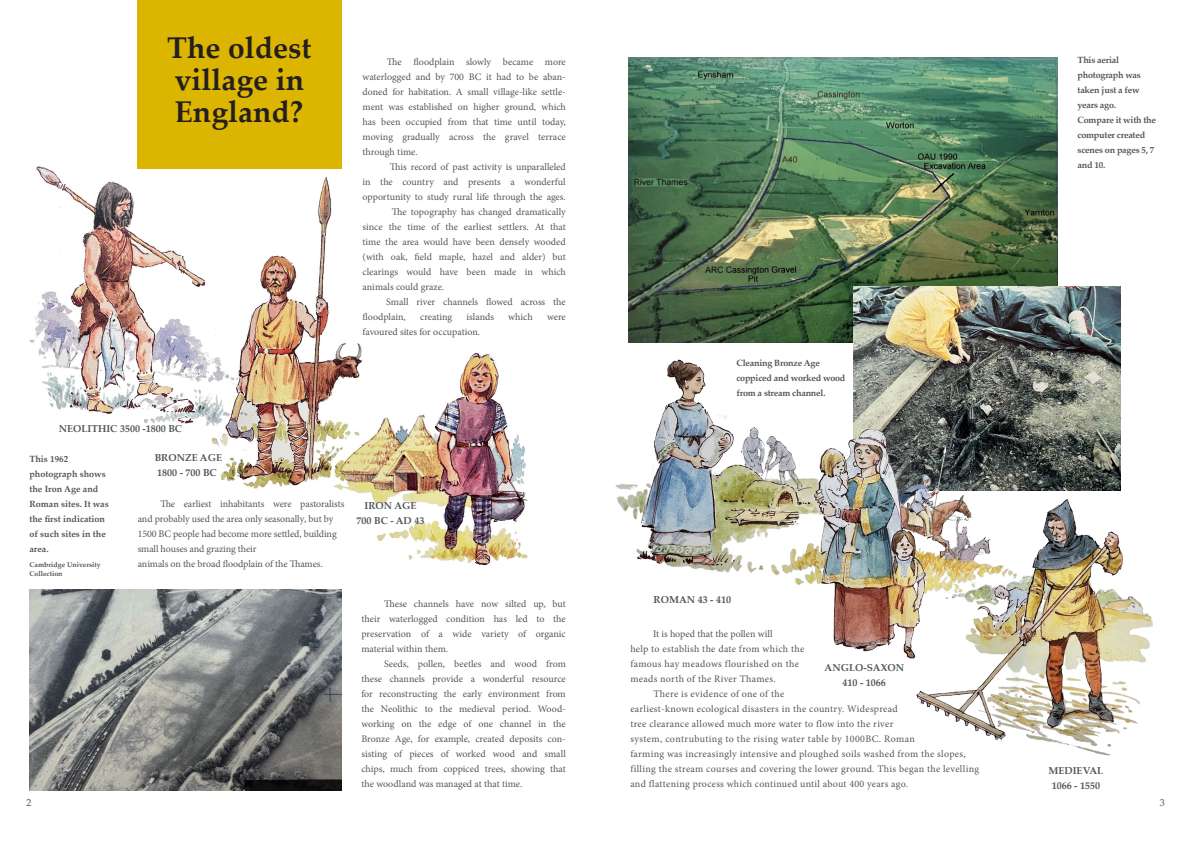
<style>
.page{position:relative;width:1191px;height:842px;background:#fff}
.page>*{position:absolute;margin:0;border:0;box-sizing:border-box;transform-origin:0 0}
.t1{font:700 30px "Palatino Linotype";color:#231f20}
.t2{font:10px/15px "Minion Pro";color:#545557;text-align:justify}
.t3{font:10px "Minion Pro";letter-spacing:.025em;color:#545557}
.t4{font:10px "Minion Pro";letter-spacing:.03em;color:#545557}
.t5{font:700 10px "Palatino Linotype";color:#545557}
.t6{font:10px "Minion Pro";letter-spacing:.04em;color:#545557}
.t7{font:10px "Palatino Linotype";color:#545557}
.t8{font:700 9px "Palatino Linotype";letter-spacing:-.025em;color:#545557}
.t9{font:700 9px "Palatino Linotype";color:#545557}
.t10{font:700 7px "Palatino Linotype";color:#545557}
</style>
<div class="page">
<img style="left:629px;top:58px;width:428px;height:159px">
<img style="left:615px;top:217px;width:538px;height:539px">
<img style="left:30px;top:148px;width:509px;height:442px">
<div style="left:137px;top:0;width:204px;height:169px;background:#dbb500"></div>
<img style="left:30px;top:590px;width:312px;height:200px">
<p class="t1" style="left:167px;top:26px;width:146px">The oldest</p>
<p class="t1" style="left:175px;top:58px;width:131px">village in</p>
<p class="t1" style="left:175px;top:90px;width:130px">England?</p>
<p class="t2" style="left:387px;top:54px;width:180px">The floodplain slowly became more</p>
<p class="t2" style="left:362px;top:69px;width:205px">waterlogged and by 700 BC it had to be aban&shy;doned for habitation. A small village-like settle&shy;ment was established on higher ground, which has been occupied from that time until today,</p>
<p class="t2" style="left:362px;top:129px;width:205px">moving gradually across the gravel terrace</p>
<p class="t2" style="left:362px;top:144px;width:57px">through time.</p>
<p class="t2" style="left:390px;top:159px;width:177px">This record of past activity is unparalleled</p>
<p class="t2" style="left:362px;top:174px;width:205px">in the country and presents a wonderful</p>
<p class="t2" style="left:362px;top:189px;width:205px">opportunity to study rural life through the ages.</p>
<p class="t2" style="left:392px;top:204px;width:176px">The topography has changed dramatically</p>
<p class="t2" style="left:362px;top:219px;width:205px">since the time of the earliest settlers. At that</p>
<p class="t2" style="left:362px;top:234px;width:205px">time the area would have been densely wooded</p>
<p class="t2" style="left:362px;top:249px;width:205px">(with oak, field maple, hazel and alder) but</p>
<p class="t2" style="left:362px;top:264px;width:205px">clearings would have been made in which</p>
<p class="t2" style="left:362px;top:279px;width:83px">animals could graze.</p>
<p class="t2" style="left:386px;top:294px;width:181px">Small river channels flowed across the</p>
<p class="t2" style="left:362px;top:309px;width:45px">floodplain,</p>
<p class="t2" style="left:420px;top:309px;width:34px">creating</p>
<p class="t2" style="left:466px;top:309px;width:29px">islands</p>
<p class="t2" style="left:508px;top:309px;width:26px">which</p>
<p class="t2" style="left:547px;top:309px;width:20px">were</p>
<p class="t2" style="left:362px;top:324px;width:119px">favoured sites for occupation.</p>
<p class="t5" style="left:59px;top:422px;width:125px">NEOLITHIC 3500 -1800 BC</p>
<p class="t5" style="left:155px;top:451px;width:69px">BRONZE AGE</p>
<p class="t5" style="left:157px;top:466px;width:61px">1800 - 700 BC</p>
<p class="t9" style="left:29px;top:452px;width:40px">This 1962</p>
<p class="t9" style="left:29px;top:467px;width:78px">photograph shows</p>
<p class="t9" style="left:29px;top:482px;width:70px">the Iron Age and</p>
<p class="t9" style="left:29px;top:497px;width:81px">Roman sites. It was</p>
<p class="t9" style="left:29px;top:512px;width:77px">the first indication</p>
<p class="t9" style="left:29px;top:527px;width:78px">of such sites in the</p>
<p class="t8" style="left:29px;top:542px;width:21px">area.</p>
<p class="t10" style="left:29px;top:559px;width:73px">Cambridge University</p>
<p class="t10" style="left:29px;top:568px;width:35px">Collection</p>
<p class="t2" style="left:160px;top:496px;width:185px">The earliest inhabitants were pastoralists</p>
<p class="t2" style="left:138px;top:511px;width:200px;text-align:left">and probably used the area only seasonally, but by<br>1500 BC people had become more settled, building small houses and grazing their</p>
<p class="t2" style="left:138px;top:556px;width:186px">animals on the broad floodplain of the Thames.</p>
<p class="t7" style="left:27px;top:796px;width:6px">2</p>
<p class="t5" style="left:364px;top:499px;width:53px">IRON AGE</p>
<p class="t5" style="left:356px;top:514px;width:69px">700 BC - AD 43</p>
<p class="t2" style="left:384px;top:596px;width:183px">These channels have now silted up, but</p>
<p class="t2" style="left:361px;top:611px;width:206px">their waterlogged condition has led to the</p>
<p class="t2" style="left:361px;top:626px;width:206px">preservation of a wide variety of organic</p>
<p class="t2" style="left:361px;top:641px;width:88px">material within them.</p>
<p class="t2" style="left:384px;top:656px;width:183px">Seeds, pollen, beetles and wood from</p>
<p class="t2" style="left:361px;top:671px;width:206px">these channels provide a wonderful resource</p>
<p class="t2" style="left:361px;top:686px;width:206px">for reconstructing the early environment from</p>
<p class="t2" style="left:361px;top:701px;width:206px">the Neolithic to the medieval period. Wood&shy;working on the edge of one channel in the Bronze Age, for example, created deposits con&shy;sisting of pieces of worked wood and small</p>
<p class="t2" style="left:361px;top:761px;width:206px">chips, much from coppiced trees, showing that</p>
<p class="t2" style="left:361px;top:776px;width:162px">the woodland was managed at that time.</p>
<p class="t8" style="left:736px;top:356px;width:85px">Cleaning Bronze Age</p>
<p class="t8" style="left:736px;top:371px;width:110px">coppiced and worked wood</p>
<p class="t8" style="left:736px;top:386px;width:91px">from a stream channel.</p>
<p class="t5" style="left:653px;top:592px;width:79px">ROMAN 43 - 410</p>
<p class="t2" style="left:653px;top:626px;width:121px">It is hoped that the pollen will</p>
<p class="t3" style="left:630px;top:642px;width:175px">help to establish the date from which the</p>
<p class="t4" style="left:630px;top:657px;width:170px">famous hay meadows flourished on the</p>
<p class="t3" style="left:630px;top:672px;width:147px">meads north of the River Thames.</p>
<p class="t4" style="left:653px;top:687px;width:132px">There is evidence of one of the</p>
<p class="t4" style="left:630px;top:702px;width:269px">earliest-known ecological disasters in the country. Widespread</p>
<p class="t3" style="left:630px;top:717px;width:264px">tree clearance allowed much more water to flow into the river</p>
<p class="t6" style="left:630px;top:732px;width:286px">system, contrubuting to the rising water table by 1000BC. Roman</p>
<p class="t3" style="left:630px;top:747px;width:337px">farming was increasingly intensive and ploughed soils washed from the slopes,</p>
<p class="t4" style="left:630px;top:762px;width:350px">filling the stream courses and covering the lower ground. This began the levelling</p>
<p class="t3" style="left:630px;top:777px;width:279px">and flattening process which continued until about 400 years ago.</p>
<p class="t5" style="left:824px;top:660px;width:81px">ANGLO-SAXON</p>
<p class="t5" style="left:842px;top:675px;width:45px">410 - 1066</p>
<p class="t8" style="left:1077px;top:54px;width:43px">This aerial</p>
<p class="t8" style="left:1077px;top:69px;width:65px">photograph was</p>
<p class="t8" style="left:1077px;top:84px;width:64px">taken just a few</p>
<p class="t8" style="left:1077px;top:99px;width:40px">years ago.</p>
<p class="t8" style="left:1077px;top:114px;width:80px">Compare it with the</p>
<p class="t8" style="left:1077px;top:129px;width:69px">computer created</p>
<p class="t8" style="left:1077px;top:144px;width:78px">scenes on pages 5, 7</p>
<p class="t8" style="left:1077px;top:159px;width:29px">and 10.</p>
<p class="t5" style="left:1048px;top:763px;width:56px">MEDIEVAL</p>
<p class="t5" style="left:1051px;top:778px;width:50px">1066 - 1550</p>
<p class="t7" style="left:1160px;top:796px;width:6px">3</p>
</div>
